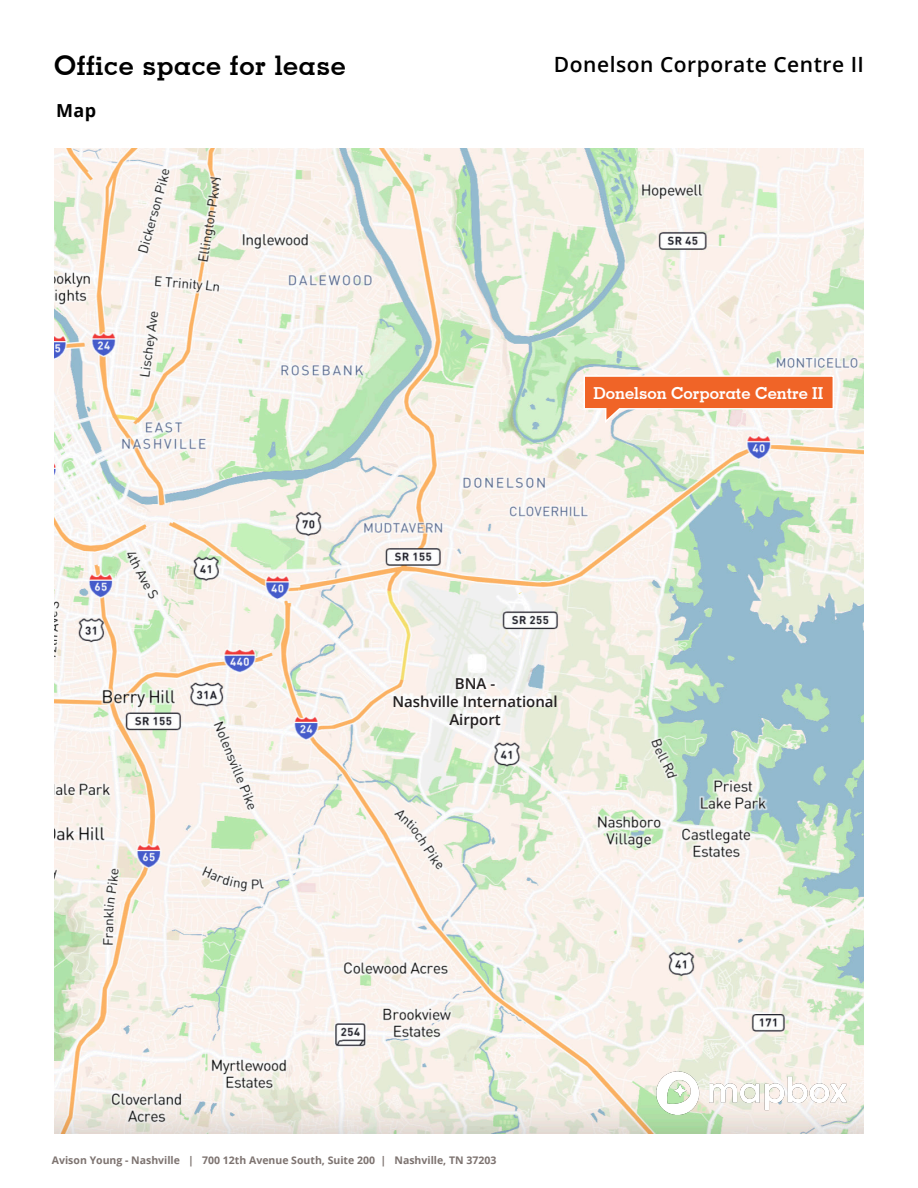
<style>
.page{position:relative;width:918px;height:1188px;background:#fff}
.page>*{position:absolute;margin:0;border:0;box-sizing:border-box;transform-origin:0 0}
.Major_headline{font:700 27px "Geometric Slab 703 BT";letter-spacing:.025em;color:#000}
.Major_headline-2{font:600 21px "Open Sans";letter-spacing:.025em;color:#000}
.Major_headline-3{font:700 18px "Open Sans";color:#000}
.cwDivider{font:700 16.5px "Geometric Slab 703 BT";color:#fff}
.t1{font:600 15px "Open Sans";color:#231f20}
.t2{font:700 10.5px "Open Sans";color:#7d7370}
</style>
<div class="page">
<img style="left:54px;top:148px;width:810px;height:986px">
<svg style="left:583px;top:375px;width:252px;height:50px;background:#f19971"></svg>
<img style="left:656px;top:1071px;width:192px;height:43px">
<p class="Major_headline" style="left:54px;top:49px;width:293px">Office space for lease</p>
<p class="Major_headline-3" style="left:56px;top:97px;width:42px">Map</p>
<p class="Major_headline-2" style="left:554px;top:50px;width:312px">Donelson Corporate Centre II</p>
<p class="cwDivider" style="left:594px;top:383px;width:231px">Donelson Corporate Centre II</p>
<p class="t1" style="left:455px;top:674px;width:42px">BNA -</p>
<p class="t1" style="left:392px;top:692px;width:167px">Nashville International</p>
<p class="t1" style="left:449px;top:710px;width:53px">Airport</p>
<p class="t2" style="left:52px;top:1153px;width:446px">Avison Young - Nashville | 700 12th Avenue South, Suite 200 | Nashville, TN 37203</p>
</div>
